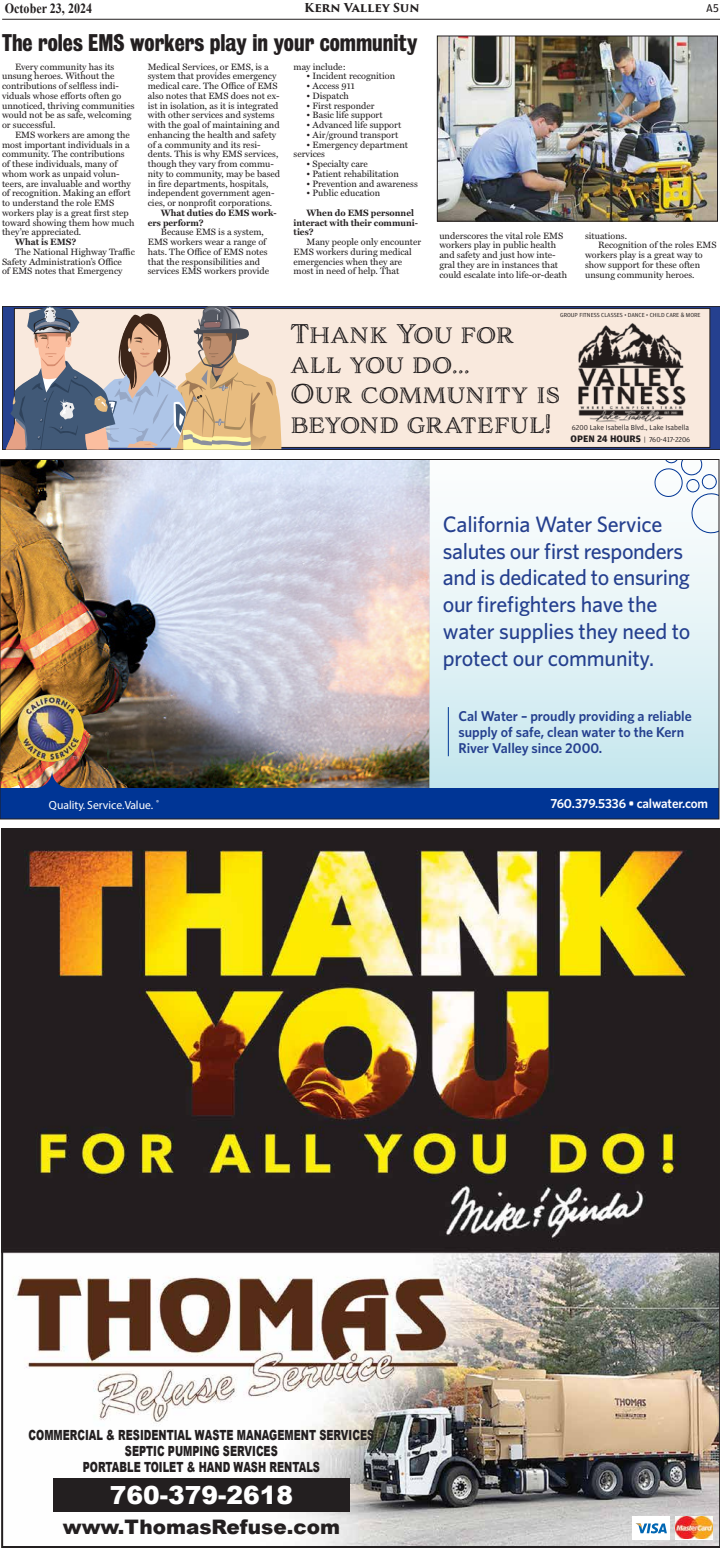
<style>
.page{position:relative;width:720px;height:1548px;background:#fff}
.page>*{position:absolute;margin:0;border:0;box-sizing:border-box;transform-origin:0 0}
.t1{font:25px/30px "Adorn Engraved";letter-spacing:-.01em;color:#231f20}
.t2{font:900 25px "Arial";color:#fff}
.t3{font:500 22.4px/26.8px "Whitney";letter-spacing:-.015em;color:#25408f}
.t4{font:22px "Bureau Grotesque Three Seven";color:#231f20}
.t5{font:900 20px "Arial";color:#231f20}
.t6{font:600 14.2px/16.3px "Whitney";color:#25408f}
.t7{font:900 14px/16px "Arial";color:#231f20;text-align:center;scale:.7 1}
.t8{font:700 14px "Times New Roman";color:#231f20;scale:.86 1}
.t9{font:600 13.2px "Whitney";letter-spacing:-.01em;color:#fff}
.t10{font:700 12px "Trajan Pro 3";letter-spacing:-.01em;color:#231f20}
.t11{font:12px "Amplitude";color:#231f20}
.t12{font:600 11.8px "Whitney";color:#fff}
.t13{font:9.2px/9.7px "Miller Text";color:#231f20}
.t14{font:700 9.2px/9.7px "Miller Text";color:#231f20}
.t15{font:7.5px/12px "Amplitude";color:#231f20}
.t16{font:6.2px "Amplitude";color:#231f20}
.s1{font-weight:700;font-size:10px}
</style>
<div class="page">
<hr style="left:2px;top:19px;width:718px;height:1px;background:#231f20">
<img style="left:1px;top:828px;width:719px;height:720px">
<div style="left:632px;top:1517px;width:38px;height:23px;background:#fff"></div>
<svg style="left:636px;top:1523px;width:31px;height:10px"></svg>
<svg style="left:675px;top:1517px;width:38px;height:23px"></svg>
<img style="left:676px;top:1517px;width:37px;height:22px">
<div style="left:53px;top:1478px;width:297px;height:34px;background:#231f20"></div>
<img style="left:2px;top:461px;width:427px;height:327px">
<img style="left:18px;top:694px;width:66px;height:69px">
<div style="left:429px;top:460px;width:290px;height:359px;background:linear-gradient(to bottom,#fff,#c1e5ec)"></div>
<div style="left:0;top:788px;width:719px;height:31px;background:#003595"></div>
<svg style="left:28px;top:771px;width:47px;height:17px"></svg>
<svg style="left:654px;top:461px;width:64px;height:73px"></svg>
<hr style="left:448px;top:707px;width:1px;height:49px;background:#003595">
<svg style="left:2px;top:306px;width:718px;height:144px"></svg>
<div style="left:14px;top:309px;width:696px;height:138px;background:#f9e9dd"></div>
<div style="left:14px;top:308px;width:696px;height:140px;border:1px solid #231f20"></div>
<img style="left:578px;top:323px;width:108px;height:99px">
<svg style="left:6px;top:306px;width:275px;height:144px"></svg>
<img style="left:439px;top:38px;width:277px;height:181px">
<div style="left:437px;top:36px;width:281px;height:185px;border:1px solid #231f20"></div>
<h3 class="t8" style="left:5px;top:-2px;width:103px">October 23, 2024</h3>
<h3 class="t10" style="left:304px;top:-1px;width:117px">Kern Valley Sun</h3>
<h3 class="t11" style="left:706px;top:2px;width:14px">A5</h3>
<h3 class="t4" style="left:2px;top:28px;width:417px">The roles EMS workers play in your community</h3>
<p class="t13" style="left:2px;top:61px;width:134px;text-indent:13px">Every community has its unsung heroes. Without the contributions of selfless indi&shy;viduals whose efforts often go unnoticed, thriving communities would not be as safe, welcoming or successful.</p>
<p class="t13" style="left:2px;top:129px;width:134px;text-indent:13px">EMS workers are among the most important individuals in a community. The contributions of these individuals, many of whom work as unpaid volun&shy;teers, are invaluable and worthy of recognition. Making an effort to understand the role EMS workers play is a great first step toward showing them how much they’re appreciated.</p>
<p class="t14" style="left:15px;top:237px;width:63px">What is EMS?</p>
<p class="t13" style="left:2px;top:246px;width:134px;text-indent:13px">The National Highway Traffic<br>Safety Administration’s Office<br>of EMS notes that Emergency</p>
<p class="t13" style="left:148px;top:61px;width:134px">Medical Services, or EMS, is a system that provides emergency medical care. The Office of EMS also notes that EMS does not ex&shy;ist in isolation, as it is integrated with other services and systems with the goal of maintaining and enhancing the health and safety of a community and its resi&shy;dents. This is why EMS services, though they vary from commu&shy;nity to community, may be based in fire departments, hospitals, independent government agen&shy;cies, or nonprofit corporations.</p>
<p class="t14" style="left:148px;top:208px;width:130px;text-indent:13px">What duties do EMS work&shy;ers perform?</p>
<p class="t13" style="left:148px;top:227px;width:123px;text-indent:13px">Because EMS is a system,<br>EMS workers wear a range of hats. The Office of EMS notes that the responsibilities and services EMS workers provide</p>
<p class="t13" style="left:294px;top:61px;width:54px">may include:</p>
<p class="t13" style="left:307px;top:71px;width:90px">• Incident recognition</p>
<p class="t13" style="left:307px;top:81px;width:50px">• Access 911</p>
<p class="t13" style="left:307px;top:90px;width:44px">• Dispatch</p>
<p class="t13" style="left:307px;top:100px;width:69px">• First responder</p>
<p class="t13" style="left:307px;top:110px;width:78px">• Basic life support</p>
<p class="t13" style="left:307px;top:120px;width:96px">• Advanced life support</p>
<p class="t13" style="left:307px;top:129px;width:93px">• Air/ground transport</p>
<p class="t13" style="left:294px;top:139px;width:116px;text-indent:13px">• Emergency department services</p>
<p class="t13" style="left:307px;top:159px;width:63px">• Specialty care</p>
<p class="t13" style="left:307px;top:168px;width:94px">• Patient rehabilitation</p>
<p class="t13" style="left:307px;top:178px;width:113px">• Prevention and awareness</p>
<p class="t13" style="left:307px;top:188px;width:75px">• Public education</p>
<p class="t14" style="left:294px;top:208px;width:126px;text-indent:13px">When do EMS personnel interact with their communi&shy;ties?</p>
<p class="t13" style="left:294px;top:237px;width:129px;text-indent:13px">Many people only encounter<br>EMS workers during medical emergencies when they are most in need of help. That</p>
<p class="t13" style="left:439px;top:230px;width:129px">underscores the vital role EMS workers play in public health and safety and just how inte&shy;gral they are in instances that could escalate into life-or-death</p>
<p class="t13" style="left:585px;top:230px;width:43px">situations.</p>
<p class="t13" style="left:598px;top:240px;width:120px">Recognition of the roles EMS</p>
<p class="t13" style="left:585px;top:250px;width:119px">workers play is a great way to</p>
<p class="t13" style="left:585px;top:259px;width:117px">show support for these often</p>
<p class="t13" style="left:585px;top:269px;width:111px">unsung community heroes.</p>
<p class="t16" style="left:560px;top:311px;width:142px">GROUP FITNESS CLASSES • DANCE • CHILD CARE &amp; MORE</p>
<h1 class="t1" style="left:290px;top:319px;width:272px">Thank You for all you do...<br>Our community is beyond grateful!</h1>
<p class="t15" style="left:571px;top:422px;width:121px">6200 Lake Isabella Blvd., Lake Isabella<br><span class="s1">OPEN 24 HOURS</span> | 760-417-2206</p>
<p class="t12" style="left:49px;top:797px;width:112px">Quality. Service.Value. <sup>®</sup></p>
<h2 class="t3" style="left:443px;top:510px;width:249px">California Water Service salutes our first responders and is dedicated to ensuring our firefighters have the water supplies they need to protect our community.</h2>
<h3 class="t6" style="left:458px;top:707px;width:235px">Cal Water – proudly providing a reliable supply of safe, clean water to the Kern<br>River Valley since 2000.</h3>
<h3 class="t9" style="left:550px;top:795px;width:159px">760.379.5336 • calwater.com</h3>
<h3 class="t7" style="left:29px;top:1427px;width:495px">COMMERCIAL &amp; RESIDENTIAL WASTE MANAGEMENT SERVICES<br>SEPTIC PUMPING SERVICES<br>PORTABLE TOILET &amp; HAND WASH RENTALS</h3>
<h1 class="t2" style="left:110px;top:1477px;width:185px">760-379-2618</h1>
<h3 class="t5" style="left:63px;top:1512px;width:279px">www.ThomasRefuse.com</h3>
</div>
